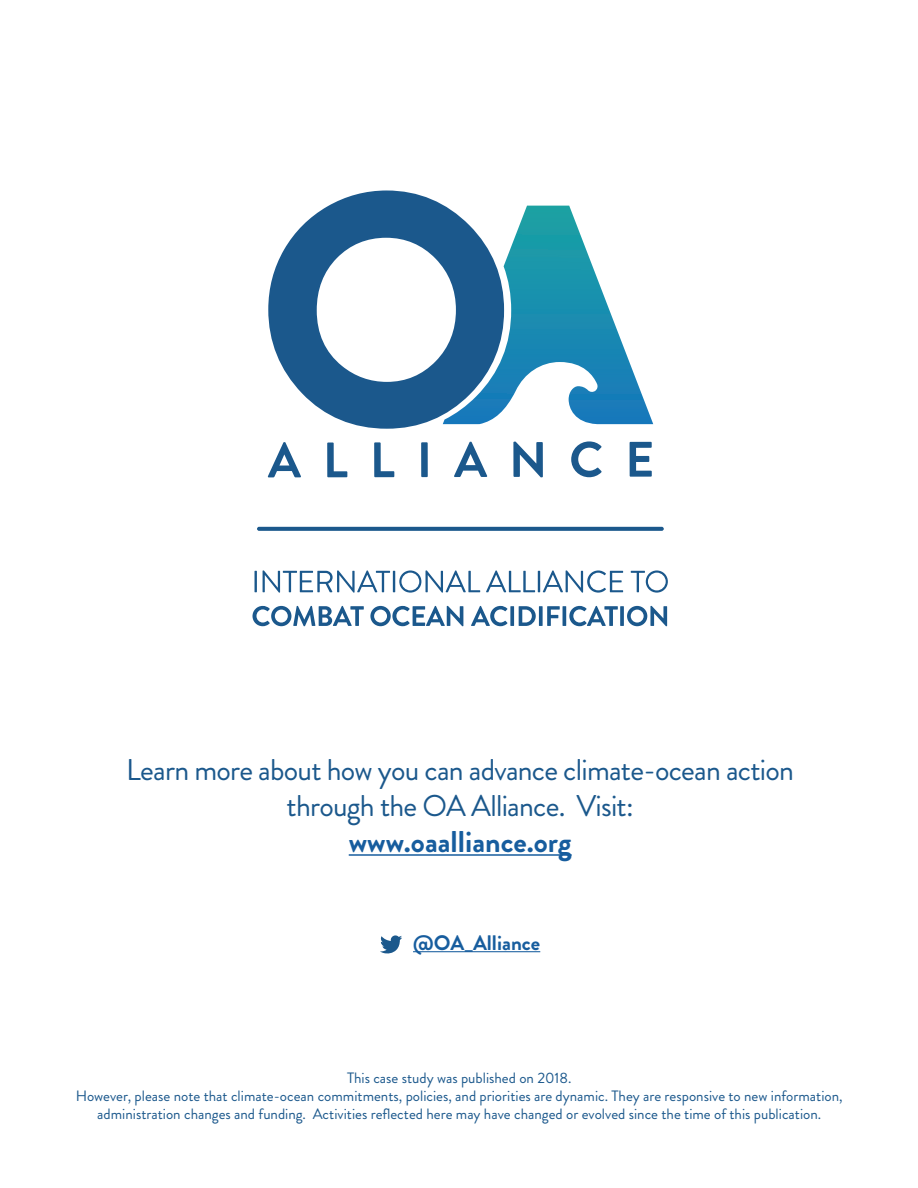
<style>
.page{position:relative;width:918px;height:1188px;background:#fff}
.page>*{position:absolute;margin:0;border:0;box-sizing:border-box;transform-origin:0 0}
.t1{font:30px/36px "Brandon Grotesque";letter-spacing:-.025em;color:#1b588c;text-align:center}
.t2{font:700 30px "Brandon Grotesque";color:#175d9e}
.t3{font:700 21px "Brandon Grotesque";color:#175d9e}
.t4{font:15px/18px "Brandon Grotesque";color:#1b588c;text-align:center}
</style>
<div class="page">
<svg style="left:268px;top:442px;width:33px;height:35px"></svg>
<svg style="left:327px;top:443px;width:20px;height:34px"></svg>
<svg style="left:374px;top:442px;width:20px;height:35px"></svg>
<div style="left:421px;top:442px;width:7px;height:35px;background:#1b588c"></div>
<svg style="left:454px;top:442px;width:33px;height:35px"></svg>
<svg style="left:513px;top:442px;width:30px;height:35px"></svg>
<svg style="left:571px;top:441px;width:31px;height:36px"></svg>
<svg style="left:630px;top:442px;width:22px;height:35px"></svg>
<svg style="left:504px;top:206px;width:149px;height:218px"></svg>
<svg style="left:268px;top:190px;width:236px;height:239px"></svg>
<hr style="left:255px;top:571px;width:2px;height:21px;background:#1b588c">
<svg style="left:263px;top:570px;width:127px;height:23px"></svg>
<hr style="left:393px;top:571px;width:2px;height:21px;background:#1b588c">
<svg style="left:399px;top:570px;width:81px;height:23px"></svg>
<svg style="left:486px;top:570px;width:49px;height:22px"></svg>
<hr style="left:538px;top:571px;width:2px;height:21px;background:#1b588c">
<svg style="left:543px;top:570px;width:80px;height:23px"></svg>
<svg style="left:631px;top:570px;width:37px;height:23px"></svg>
<svg style="left:253px;top:606px;width:111px;height:20px"></svg>
<svg style="left:370px;top:606px;width:93px;height:20px"></svg>
<svg style="left:471px;top:606px;width:37px;height:20px"></svg>
<svg style="left:510px;top:606px;width:4px;height:20px"></svg>
<svg style="left:519px;top:606px;width:17px;height:20px"></svg>
<svg style="left:539px;top:606px;width:4px;height:20px"></svg>
<svg style="left:547px;top:606px;width:13px;height:20px"></svg>
<hr style="left:563px;top:606px;width:3px;height:20px;background:#1b588c">
<svg style="left:569px;top:606px;width:49px;height:20px"></svg>
<svg style="left:620px;top:606px;width:4px;height:20px"></svg>
<svg style="left:627px;top:606px;width:40px;height:20px"></svg>
<svg style="left:257px;top:527px;width:407px;height:4px;background:#235e90"></svg>
<hr style="left:413px;top:951px;width:127px;height:1px;background:#175d9e">
<svg style="left:380px;top:935px;width:22px;height:19px"></svg>
<hr style="left:349px;top:854px;width:223px;height:2px;background:#175d9e">
<p class="t1" style="left:126px;top:752px;width:669px">Learn more about how you can advance climate-ocean action through the OA Alliance. Visit:</p>
<p class="t2" style="left:349px;top:821px;width:224px">www.oaalliance.org</p>
<p class="t3" style="left:413px;top:928px;width:129px">@OA_Alliance</p>
<p class="t4" style="left:347px;top:1069px;width:226px">This case study was published on 2018.</p>
<p class="t4" style="left:76px;top:1087px;width:768px">However, please note that climate-ocean commitments, policies, and priorities are dynamic. They are responsive to new information, administration changes and funding. Activities reflected here may have changed or evolved since the time of this publication.</p>
</div>
